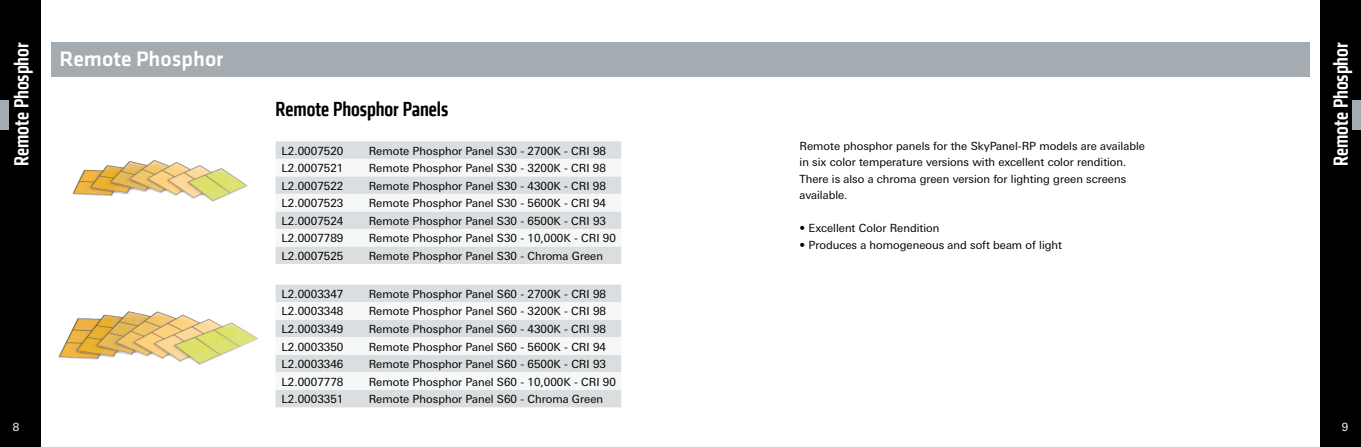
<style>
.page{position:relative;width:1361px;height:447px;background:#fff}
.page>*{position:absolute;margin:0;border:0;box-sizing:border-box;transform-origin:0 0}
.Kapitelüberschrift{font:500 21.75px "Klavika";color:#fff}
.Reiter_Hochkant{font:500 condensed 21px "Klavika CH";color:#fff}
.Headlines{font:500 condensed 21px "Klavika CH";color:#000}
.Head_Bold{font:11.25px "Linotype Univers Basic";color:#000}
.Fließtext{font:11.25px/16.5px "Linotype Univers Basic";color:#000}
.Einzug_3_mm{font:11.25px "Linotype Univers Basic";color:#000}
.t1{font:11.25px "Linotype Univers Basic";color:#fff}
.s1{font-family:"Linotype Univers 430"}
</style>
<div class="page">
<div style="left:1320px;top:0;width:41px;height:446px;background:#000"></div>
<div style="left:51px;top:43px;width:629px;height:34px;background:#a4abb1"></div>
<div style="left:680px;top:43px;width:630px;height:34px;background:#a4abb1"></div>
<div style="left:0;top:0;width:40px;height:446px;background:#000"></div>
<img style="left:58px;top:311px;width:200px;height:54px">
<img style="left:72px;top:142px;width:204px;height:60px">
<div style="left:276px;top:141px;width:345px;height:123px;background:#dbdee0"></div>
<svg style="left:276px;top:159px;width:345px;height:87px;fill:#f6f7f7"></svg>
<div style="left:276px;top:284px;width:345px;height:123px;background:#dbdee0"></div>
<svg style="left:276px;top:302px;width:345px;height:87px;fill:#f6f7f7"></svg>
<div style="left:1352px;top:100px;width:9px;height:29px;background:#a4abb1"></div>
<div style="left:0;top:100px;width:9px;height:29px;background:#a4abb1"></div>
<p class="Reiter_Hochkant" style="left:8px;top:166px;width:125px;rotate:-90deg">Remote Phosphor</p>
<p class="Reiter_Hochkant" style="left:1327px;top:166px;width:125px;rotate:-90deg">Remote Phosphor</p>
<p class="Kapitelüberschrift" style="left:60px;top:44px;width:165px">Remote Phosphor</p>
<p class="Headlines" style="left:276px;top:96px;width:174px">Remote Phosphor Panels</p>
<p class="Fließtext" style="left:799px;top:137px;width:347px">Remote phosphor panels for the SkyPanel-RP models are available in six color temperature versions with excellent color rendition.<br>There is also a chroma green version for lighting green screens available.</p>
<p class="Einzug_3_mm" style="left:799px;top:222px;width:141px"><span class="s1">•</span> Excellent Color Rendition</p>
<p class="Einzug_3_mm" style="left:799px;top:238px;width:264px"><span class="s1">•</span> Produces a homogeneous and soft beam of light</p>
<p class="Head_Bold" style="left:282px;top:144px;width:63px">L2.0007520</p>
<p class="Head_Bold" style="left:369px;top:144px;width:239px">Remote Phosphor Panel S30 - 2700K - CRI 98</p>
<p class="Head_Bold" style="left:282px;top:161px;width:63px">L2.0007521</p>
<p class="Head_Bold" style="left:369px;top:161px;width:239px">Remote Phosphor Panel S30 - 3200K - CRI 98</p>
<p class="Head_Bold" style="left:282px;top:179px;width:63px">L2.0007522</p>
<p class="Head_Bold" style="left:369px;top:179px;width:239px">Remote Phosphor Panel S30 - 4300K - CRI 98</p>
<p class="Head_Bold" style="left:282px;top:196px;width:63px">L2.0007523</p>
<p class="Head_Bold" style="left:369px;top:196px;width:239px">Remote Phosphor Panel S30 - 5600K - CRI 94</p>
<p class="Head_Bold" style="left:282px;top:214px;width:63px">L2.0007524</p>
<p class="Head_Bold" style="left:369px;top:214px;width:239px">Remote Phosphor Panel S30 - 6500K - CRI 93</p>
<p class="Head_Bold" style="left:282px;top:231px;width:63px">L2.0007789</p>
<p class="Head_Bold" style="left:369px;top:231px;width:249px">Remote Phosphor Panel S30 - 10,000K - CRI 90</p>
<p class="Head_Bold" style="left:282px;top:249px;width:63px">L2.0007525</p>
<p class="Head_Bold" style="left:369px;top:249px;width:236px">Remote Phosphor Panel S30 - Chroma Green</p>
<p class="Head_Bold" style="left:282px;top:287px;width:63px">L2.0003347</p>
<p class="Head_Bold" style="left:369px;top:287px;width:239px">Remote Phosphor Panel S60 - 2700K - CRI 98</p>
<p class="Head_Bold" style="left:282px;top:305px;width:63px">L2.0003348</p>
<p class="Head_Bold" style="left:369px;top:305px;width:239px">Remote Phosphor Panel S60 - 3200K - CRI 98</p>
<p class="Head_Bold" style="left:282px;top:322px;width:63px">L2.0003349</p>
<p class="Head_Bold" style="left:369px;top:322px;width:239px">Remote Phosphor Panel S60 - 4300K - CRI 98</p>
<p class="Head_Bold" style="left:282px;top:340px;width:63px">L2.0003350</p>
<p class="Head_Bold" style="left:369px;top:340px;width:239px">Remote Phosphor Panel S60 - 5600K - CRI 94</p>
<p class="Head_Bold" style="left:282px;top:357px;width:63px">L2.0003346</p>
<p class="Head_Bold" style="left:369px;top:357px;width:239px">Remote Phosphor Panel S60 - 6500K - CRI 93</p>
<p class="Head_Bold" style="left:282px;top:375px;width:63px">L2.0007778</p>
<p class="Head_Bold" style="left:369px;top:375px;width:249px">Remote Phosphor Panel S60 - 10,000K - CRI 90</p>
<p class="Head_Bold" style="left:282px;top:392px;width:63px">L2.0003351</p>
<p class="Head_Bold" style="left:369px;top:392px;width:236px">Remote Phosphor Panel S60 - Chroma Green</p>
<p class="t1" style="left:13px;top:420px;width:8px">8</p>
<p class="t1" style="left:1341px;top:420px;width:8px">9</p>
</div>
